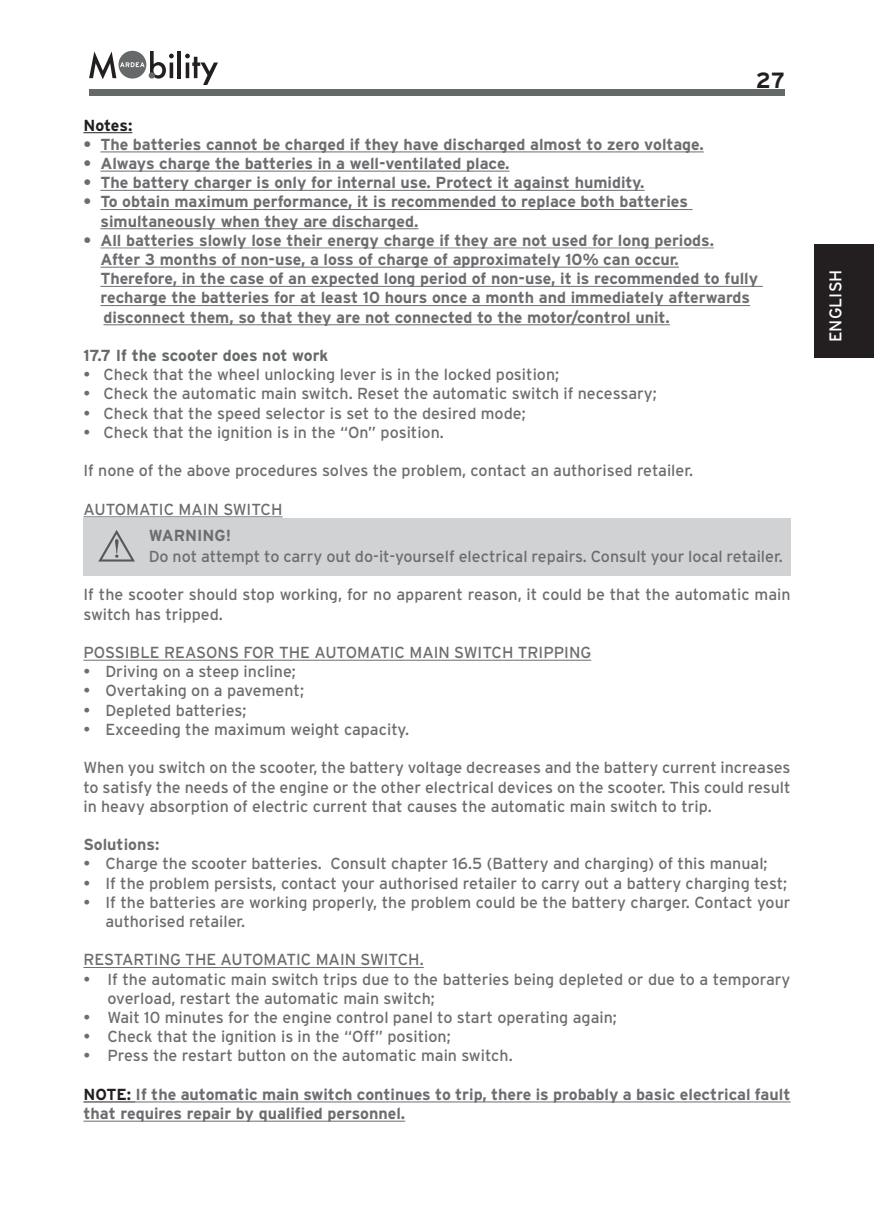
<style>
.page{position:relative;width:874px;height:1225px;background:#fff}
.page>*{position:absolute;margin:0;border:0;box-sizing:border-box;transform-origin:0 0}
.t1{font:700 22px "Interstate";color:#231f20}
.t2{font:17px "Interstate";letter-spacing:.005em;color:#fff}
.t3{font:16px/19.2px "Interstate";color:#6c6d70}
.t4{font:700 16px/19.2px "Interstate";color:#6c6d70}
.t5{font:700 16px "Interstate";color:#65696a}
.t6{font:700 16px "Interstate";letter-spacing:-.005em;color:#231f20}
.s1{color:#231f20}
</style>
<div class="page">
<div style="left:89px;top:89px;width:695px;height:7px;background:#65696a"></div>
<div style="left:813px;top:244px;width:60px;height:113px;background:#231f20"></div>
<svg style="left:150px;top:51px;width:24px;height:28px"></svg>
<hr style="left:177px;top:51px;width:4px;height:27px;background:#231f20">
<svg style="left:185px;top:54px;width:33px;height:31px"></svg>
<div style="left:118px;top:51px;width:28px;height:28px;background:#65696a;border-radius:50%"></div>
<svg style="left:89px;top:51px;width:55px;height:28px"></svg>
<div style="left:148px;top:72px;width:7px;height:7px;background:#65696a;border-radius:50%"></div>
<hr style="left:83px;top:132px;width:49px;height:1px;background:#231f20">
<hr style="left:100px;top:152px;width:603px;height:1px;background:#6c6d70">
<hr style="left:100px;top:171px;width:409px;height:1px;background:#6c6d70">
<hr style="left:100px;top:190px;width:544px;height:1px;background:#6c6d70">
<hr style="left:100px;top:209px;width:592px;height:1px;background:#6c6d70">
<hr style="left:100px;top:228px;width:318px;height:1px;background:#6c6d70">
<hr style="left:100px;top:248px;width:613px;height:1px;background:#87898c">
<hr style="left:100px;top:267px;width:578px;height:1px;background:#6c6d70">
<hr style="left:100px;top:286px;width:662px;height:1px;background:#6c6d70">
<hr style="left:100px;top:305px;width:649px;height:1px;background:#6c6d70">
<hr style="left:103px;top:324px;width:566px;height:1px;background:#6c6d70">
<hr style="left:83px;top:516px;width:199px;height:1px;background:#6c6d70">
<hr style="left:83px;top:660px;width:508px;height:1px;background:#6c6d70">
<hr style="left:83px;top:967px;width:340px;height:1px;background:#6c6d70">
<hr style="left:83px;top:1101px;width:52px;height:1px;background:#231f20">
<hr style="left:135px;top:1101px;width:655px;height:1px;background:#6c6d70">
<hr style="left:83px;top:1120px;width:322px;height:1px;background:#6c6d70">
<div style="left:83px;top:518px;width:707px;height:57px;background:#d1d2d4"></div>
<svg style="left:98px;top:530px;width:37px;height:31px"></svg>
<h1 class="t1" style="left:755px;top:68px;width:30px">27</h1>
<p class="t6" style="left:83px;top:116px;width:50px">Notes:</p>
<p class="t4" style="left:83px;top:134px;width:621px">• The batteries cannot be charged if they have discharged almost to zero voltage.</p>
<p class="t4" style="left:83px;top:154px;width:427px">• Always charge the batteries in a well-ventilated place.</p>
<p class="t4" style="left:83px;top:173px;width:562px">• The battery charger is only for internal use. Protect it against humidity.</p>
<p class="t4" style="left:100px;top:192px;width:588px;text-indent:-17px">• To obtain maximum performance, it is recommended to replace both batteries simultaneously when they are discharged.</p>
<p class="t4" style="left:100px;top:230px;width:659px;text-indent:-17px">• All batteries slowly lose their energy charge if they are not used for long periods.<br>After 3 months of non-use, a loss of charge of approximately 10% can occur.<br>Therefore, in the case of an expected long period of non-use, it is recommended to fully recharge the batteries for at least 10 hours once a month and immediately afterwards disconnect them, so that they are not connected to the motor/control unit.</p>
<p class="t5" style="left:83px;top:346px;width:246px">17.7 If the scooter does not work</p>
<p class="t3" style="left:83px;top:365px;width:477px">• Check that the wheel unlocking lever is in the locked position;</p>
<p class="t3" style="left:83px;top:384px;width:574px">• Check the automatic main switch. Reset the automatic switch if necessary;</p>
<p class="t3" style="left:83px;top:403px;width:443px">• Check that the speed selector is set to the desired mode;</p>
<p class="t3" style="left:83px;top:422px;width:362px">• Check that the ignition is in the “On” position.</p>
<p class="t3" style="left:83px;top:461px;width:611px">If none of the above procedures solves the problem, contact an authorised retailer.</p>
<p class="t3" style="left:83px;top:499px;width:200px">AUTOMATIC MAIN SWITCH</p>
<p class="t4" style="left:149px;top:526px;width:84px">WARNING!</p>
<p class="t3" style="left:149px;top:547px;width:635px">Do not attempt to carry out do-it-yourself electrical repairs. Consult your local retailer.</p>
<p class="t3" style="left:83px;top:585px;width:708px">If the scooter should stop working, for no apparent reason, it could be that the automatic main switch has tripped.</p>
<p class="t3" style="left:83px;top:642px;width:509px">POSSIBLE REASONS FOR THE AUTOMATIC MAIN SWITCH TRIPPING</p>
<p class="t3" style="left:83px;top:662px;width:214px">• Driving on a steep incline;</p>
<p class="t3" style="left:83px;top:681px;width:222px">• Overtaking on a pavement;</p>
<p class="t3" style="left:83px;top:700px;width:164px">• Depleted batteries;</p>
<p class="t3" style="left:83px;top:719px;width:327px">• Exceeding the maximum weight capacity.</p>
<p class="t3" style="left:83px;top:758px;width:708px;text-align:justify">When you switch on the scooter, the battery voltage decreases and the battery current increases to satisfy the needs of the engine or the other electrical devices on the scooter. This could result in heavy absorption of electric current that causes the automatic main switch to trip.</p>
<p class="t4" style="left:83px;top:835px;width:77px">Solutions:</p>
<p class="t3" style="left:83px;top:854px;width:685px">• Charge the scooter batteries. Consult chapter 16.5 (Battery and charging) of this manual;</p>
<p class="t3" style="left:83px;top:873px;width:705px">• If the problem persists, contact your authorised retailer to carry out a battery charging test;</p>
<p class="t3" style="left:105px;top:892px;width:686px;text-indent:-22px">• If the batteries are working properly, the problem could be the battery charger. Contact your authorised retailer.</p>
<p class="t3" style="left:83px;top:950px;width:342px">RESTARTING THE AUTOMATIC MAIN SWITCH.</p>
<p class="t3" style="left:107px;top:969px;width:684px;text-indent:-24px">• If the automatic main switch trips due to the batteries being depleted or due to a temporary overload, restart the automatic main switch;</p>
<p class="t3" style="left:83px;top:1007px;width:534px">• Wait 10 minutes for the engine control panel to start operating again;</p>
<p class="t3" style="left:83px;top:1026px;width:368px">• Check that the ignition is in the “Off” position;</p>
<p class="t3" style="left:83px;top:1046px;width:430px">• Press the restart button on the automatic main switch.</p>
<p class="t4" style="left:83px;top:1084px;width:708px"><span class="s1">NOTE:</span> If the automatic main switch continues to trip, there is probably a basic electrical fault that requires repair by qualified personnel.</p>
<p class="t2" style="left:825px;top:342px;width:74px;rotate:-90deg">ENGLISH</p>
</div>
